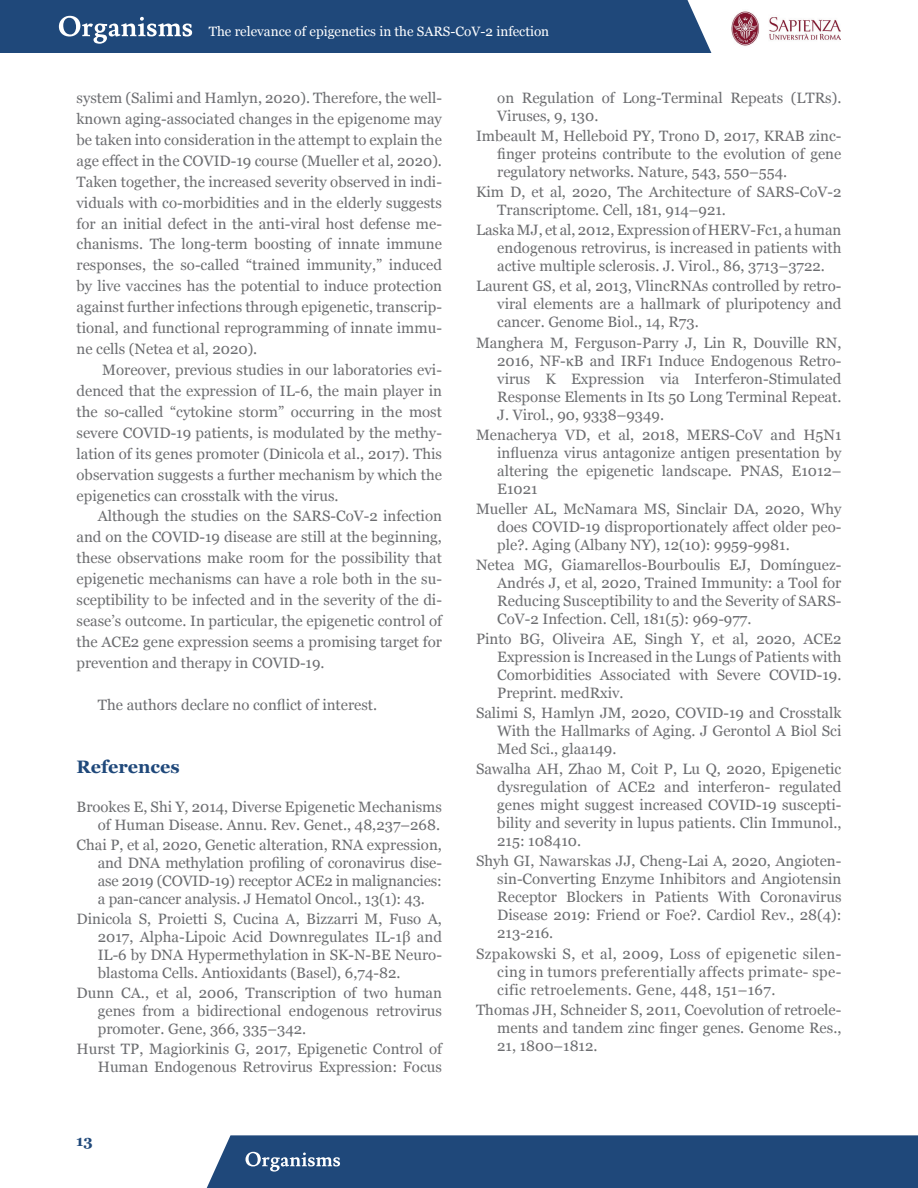
<style>
.page{position:relative;width:918px;height:1188px;background:#fff}
.page>*{position:absolute;margin:0;border:0;box-sizing:border-box;transform-origin:0 0}
.Paragraph_Title_Leve{font:700 18px "Georgia";color:#1f487a}
.Testo_Bibliografia{font:15px/18px "Georgia";color:#6c6d70;text-align:justify}
.Testo__con_rientro{font:15px/20.9px "Georgia";color:#6c6d70;text-align:justify}
.t1{font:700 15px "Georgia";color:#1f487a}
.t2{font:13.5px "Georgia";color:#fff}
</style>
<div class="page">
<img style="left:731px;top:11px;width:110px;height:35px">
<div style="left:0;top:0;width:711px;height:53px;background:#1f487a"></div>
<div style="left:207px;top:1135px;width:711px;height:53px;background:#1f487a"></div>
<p class="t2" style="left:209px;top:21px;width:342px">The relevance of epigenetics in the SARS-CoV-2 infection</p>
<p class="Testo__con_rientro" style="left:77px;top:87px;width:367px">system (Salimi and Hamlyn, 2020). Therefore, the well&shy;known aging-associated changes in the epigenome may be taken into consideration in the attempt to explain the age effect in the COVID-19 course (Mueller et al, 2020).<br>Taken together, the increased severity observed in indi&shy;viduals with co-morbidities and in the elderly suggests for an initial defect in the anti-viral host defense me&shy;chanisms. The long-term boosting of innate immune responses, the so-called “trained immunity,” induced by live vaccines has the potential to induce protection against further infections through epigenetic, transcrip&shy;tional, and functional reprogramming of innate immu&shy;ne cells (Netea et al, 2020).</p>
<p class="Testo__con_rientro" style="left:77px;top:359px;width:367px;text-indent:26px">Moreover, previous studies in our laboratories evi&shy;denced that the expression of IL-6, the main player in the so-called “cytokine storm” occurring in the most severe COVID-19 patients, is modulated by the methy&shy;lation of its genes promoter (Dinicola et al., 2017). This observation suggests a further mechanism by which the epigenetics can crosstalk with the virus.</p>
<p class="Testo__con_rientro" style="left:77px;top:505px;width:367px;text-indent:21px">Although the studies on the SARS-CoV-2 infection and on the COVID-19 disease are still at the beginning, these observations make room for the possibility that epigenetic mechanisms can have a role both in the su&shy;sceptibility to be infected and in the severity of the di&shy;sease’s outcome. In particular, the epigenetic control of the ACE2 gene expression seems a promising target for prevention and therapy in COVID-19.</p>
<p class="Testo__con_rientro" style="left:98px;top:694px;width:281px">The authors declare no conflict of interest.</p>
<p class="Paragraph_Title_Leve" style="left:77px;top:753px;width:105px">References</p>
<p class="Testo_Bibliografia" style="left:77px;top:797px;width:367px;text-align:right">Brookes E, Shi Y, 2014, Diverse Epigenetic Mechanisms of Human Disease. Annu. Rev. Genet., 48,237–268.</p>
<p class="Testo_Bibliografia" style="left:98px;top:835px;width:346px;text-indent:-21px">Chai P, et al, 2020, Genetic alteration, RNA expression, and DNA methylation profiling of coronavirus dise&shy;ase 2019 (COVID-19) receptor ACE2 in malignancies: a pan-cancer analysis. J Hematol Oncol., 13(1): 43.</p>
<p class="Testo_Bibliografia" style="left:98px;top:909px;width:346px;text-indent:-21px">Dinicola S, Proietti S, Cucina A, Bizzarri M, Fuso A, 2017, Alpha-Lipoic Acid Downregulates IL-1β and IL-6 by DNA Hypermethylation in SK-N-BE Neuro&shy;blastoma Cells. Antioxidants (Basel), 6,74-82.</p>
<p class="Testo_Bibliografia" style="left:98px;top:983px;width:346px;text-indent:-21px">Dunn CA., et al, 2006, Transcription of two human genes from a bidirectional endogenous retrovirus promoter. Gene, 366, 335–342.</p>
<p class="Testo_Bibliografia" style="left:77px;top:1039px;width:367px;text-align:right">Hurst TP, Magiorkinis G, 2017, Epigenetic Control of<br>Human Endogenous Retrovirus Expression: Focus</p>
<p class="t1" style="left:76px;top:1130px;width:18px">13</p>
<p class="Testo_Bibliografia" style="left:497px;top:88px;width:346px">on Regulation of Long-Terminal Repeats (LTRs).<br>Viruses, 9, 130.</p>
<p class="Testo_Bibliografia" style="left:497px;top:126px;width:346px;text-indent:-21px">Imbeault M, Helleboid PY, Trono D, 2017, KRAB zinc&shy;finger proteins contribute to the evolution of gene regulatory networks. Nature, 543, 550–554.</p>
<p class="Testo_Bibliografia" style="left:497px;top:182px;width:346px;text-indent:-21px">Kim D, et al, 2020, The Architecture of SARS-CoV-2<br>Transcriptome. Cell, 181, 914–921.</p>
<p class="Testo_Bibliografia" style="left:497px;top:221px;width:346px;text-indent:-21px">Laska MJ, et al, 2012, Expression of HERV-Fc1, a human endogenous retrovirus, is increased in patients with active multiple sclerosis. J. Virol., 86, 3713–3722.</p>
<p class="Testo_Bibliografia" style="left:497px;top:277px;width:346px;text-indent:-21px">Laurent GS, et al, 2013, VlincRNAs controlled by retro&shy;viral elements are a hallmark of pluripotency and cancer. Genome Biol., 14, R73.</p>
<p class="Testo_Bibliografia" style="left:497px;top:333px;width:346px;text-indent:-21px">Manghera M, Ferguson-Parry J, Lin R, Douville RN, 2016, NF-κB and IRF1 Induce Endogenous Retro&shy;virus K Expression via Interferon-Stimulated Response Elements in Its 50 Long Terminal Repeat.<br>J. Virol., 90, 9338–9349.</p>
<p class="Testo_Bibliografia" style="left:497px;top:425px;width:346px;text-indent:-21px">Menacherya VD, et al, 2018, MERS-CoV and H5N1 influenza virus antagonize antigen presentation by altering the epigenetic landscape. PNAS, E1012– E1021</p>
<p class="Testo_Bibliografia" style="left:497px;top:499px;width:346px;text-indent:-21px">Mueller AL, McNamara MS, Sinclair DA, 2020, Why does COVID-19 disproportionately affect older peo&shy;ple?. Aging (Albany NY), 12(10): 9959-9981.</p>
<p class="Testo_Bibliografia" style="left:497px;top:555px;width:346px;text-indent:-21px">Netea MG, Giamarellos-Bourboulis EJ, Domínguez-Andrés J, et al, 2020, Trained Immunity: a Tool for Reducing Susceptibility to and the Severity of SARS-CoV-2 Infection. Cell, 181(5): 969-977.</p>
<p class="Testo_Bibliografia" style="left:497px;top:629px;width:346px;text-indent:-21px">Pinto BG, Oliveira AE, Singh Y, et al, 2020, ACE2<br>Expression is Increased in the Lungs of Patients with Comorbidities Associated with Severe COVID-19.<br>Preprint. medRxiv.</p>
<p class="Testo_Bibliografia" style="left:497px;top:703px;width:346px;text-indent:-21px">Salimi S, Hamlyn JM, 2020, COVID-19 and Crosstalk With the Hallmarks of Aging. J Gerontol A Biol Sci Med Sci., glaa149.</p>
<p class="Testo_Bibliografia" style="left:497px;top:760px;width:346px;text-indent:-21px">Sawalha AH, Zhao M, Coit P, Lu Q, 2020, Epigenetic dysregulation of ACE2 and interferon- regulated genes might suggest increased COVID-19 suscepti&shy;bility and severity in lupus patients. Clin Immunol., 215: 108410.</p>
<p class="Testo_Bibliografia" style="left:497px;top:852px;width:346px;text-indent:-21px">Shyh GI, Nawarskas JJ, Cheng-Lai A, 2020, Angioten&shy;sin-Converting Enzyme Inhibitors and Angiotensin Receptor Blockers in Patients With Coronavirus Disease 2019: Friend or Foe?. Cardiol Rev., 28(4):<br>213-216.</p>
<p class="Testo_Bibliografia" style="left:497px;top:944px;width:346px;text-indent:-21px">Szpakowski S, et al, 2009, Loss of epigenetic silen&shy;cing in tumors preferentially affects primate- spe&shy;cific retroelements. Gene, 448, 151–167.</p>
<p class="Testo_Bibliografia" style="left:497px;top:1000px;width:346px;text-indent:-21px">Thomas JH, Schneider S, 2011, Coevolution of retroele&shy;ments and tandem zinc finger genes. Genome Res., 21, 1800–1812.</p>
</div>
